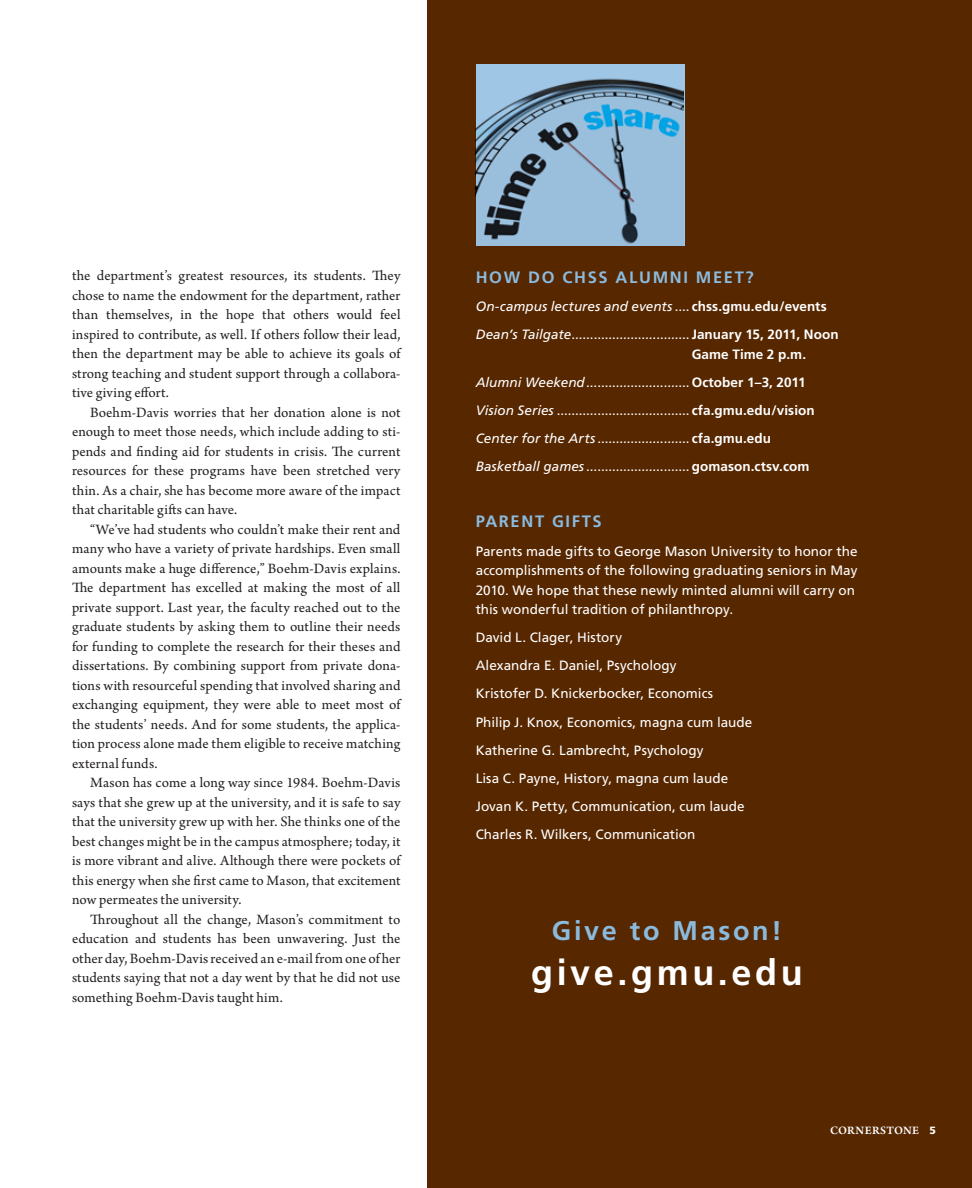
<style>
.page{position:relative;width:972px;height:1188px;background:#fff}
.page>*{position:absolute;margin:0;border:0;box-sizing:border-box;transform-origin:0 0}
.t1{font:700 36px "Frutiger";letter-spacing:.1em;color:#fff}
.t2{font:700 27px "Frutiger";letter-spacing:.1em;color:#8abbdf}
.t3{font:700 16.5px "Frutiger";letter-spacing:.1em;color:#8abbdf}
.t4{font:15px/19.5px "Arno Pro";letter-spacing:.005em;color:#231f20;text-align:justify}
.t5{font:13.5px/28.2px "Frutiger";color:#fff}
.t6{font:italic 13.5px/28.2px "Frutiger";letter-spacing:.005em;color:#fff}
.t7{font:600 12px "Arno Pro";letter-spacing:.02em;color:#fff}
.s1{font-style:normal}
.s2{font-weight:700;font-style:normal}
.s3{font-style:italic}
.s4{font-weight:700}
.s5{font-family:"Frutiger";font-weight:900;font-size:10.5px}
</style>
<div class="page">
<div style="left:428px;top:0;width:544px;height:1188px;background:#572700"></div>
<div style="left:476px;top:64px;width:208px;height:182px;background:#a0c6e5"></div>
<img style="left:476px;top:78px;width:207px;height:166px">
<p class="t4" style="left:72px;top:267px;width:330px">the department’s greatest resources, its students. They chose to name the endowment for the department, rather than themselves, in the hope that others would feel inspired to contribute, as well. If others follow their lead, then the department may be able to achieve its goals of strong teaching and student support through a collabora&shy;tive giving effort.</p>
<p class="t4" style="left:72px;top:403px;width:330px;text-indent:18px">Boehm-Davis worries that her donation alone is not enough to meet those needs, which include adding to sti&shy;pends and finding aid for students in crisis. The current resources for these programs have been stretched very thin. As a chair, she has become more aware of the impact that charitable gifts can have.</p>
<p class="t4" style="left:72px;top:520px;width:330px;text-indent:18px">“We’ve had students who couldn’t make their rent and many who have a variety of private hardships. Even small amounts make a huge difference,” Boehm-Davis explains.<br>The department has excelled at making the most of all private support. Last year, the faculty reached out to the graduate students by asking them to outline their needs for funding to complete the research for their theses and dissertations. By combining support from private dona&shy;tions with resourceful spending that involved sharing and exchanging equipment, they were able to meet most of the students’ needs. And for some students, the applica&shy;tion process alone made them eligible to receive matching external funds.</p>
<p class="t4" style="left:72px;top:774px;width:330px;text-indent:18px">Mason has come a long way since 1984. Boehm-Davis says that she grew up at the university, and it is safe to say that the university grew up with her. She thinks one of the best changes might be in the campus atmosphere; today, it is more vibrant and alive. Although there were pockets of this energy when she first came to Mason, that excitement now permeates the university.</p>
<p class="t4" style="left:72px;top:910px;width:330px;text-indent:18px">Throughout all the change, Mason’s commitment to education and students has been unwavering. Just the other day, Boehm-Davis received an e-mail from one of her students saying that not a day went by that he did not use something Boehm-Davis taught him.</p>
<p class="t3" style="left:476px;top:267px;width:280px">How Do CHSS Alum ni Meet?</p>
<p class="t6" style="left:476px;top:292px;width:364px">On-campus lectures and events <span class="s1">....</span> <span class="s2">chss.gmu.edu/events<br></span>Dean’s Tailgate<span class="s1">................................</span> <span class="s2">January 15, 2011, Noon</span></p>
<p class="t5" style="left:476px;top:368px;width:340px"><span class="s3">Alumni Weekend</span>............................ <span class="s4">October 1–3, 2011<br></span><span class="s3">Vision Series</span> .................................... <span class="s4">cfa.gmu.edu/vision </span><span class="s3">Center for the Arts</span> ......................... <span class="s4">cfa.gmu.edu </span><span class="s3">Basketball games</span> ............................ <span class="s4">gomason.ctsv.com</span></p>
<p class="t3" style="left:476px;top:512px;width:128px">Parent Gifts</p>
<p class="t5" style="left:476px;top:541px;width:383px;line-height:19.5px">Parents made gifts to George Mason University to honor the accomplishments of the following graduating seniors in May 2010. We hope that these newly minted alumni will carry on this wonderful tradition of philanthropy.</p>
<p class="t5" style="left:476px;top:623px;width:278px">David L. Clager, H istory<br>Alexandra E. Daniel, Psychology<br>Kristofer D. Knickerbocker, Economics<br>Philip J. Knox, Economics, magna cum laude Katherine G. Lambrecht, Psychology<br>Lisa C. Payne, H istory, magna cum laude Jovan K. Petty, Communication, cum laude Charles R. Wilkers, Communication</p>
<h2 class="t2" style="left:552px;top:915px;width:232px">Give to Mason!</h2>
<h1 class="t1" style="left:531px;top:951px;width:273px">give.gmu.edu</h1>
<p class="t7" style="left:830px;top:1123px;width:107px">Cornerstone <span class="s5">5</span></p>
</div>
